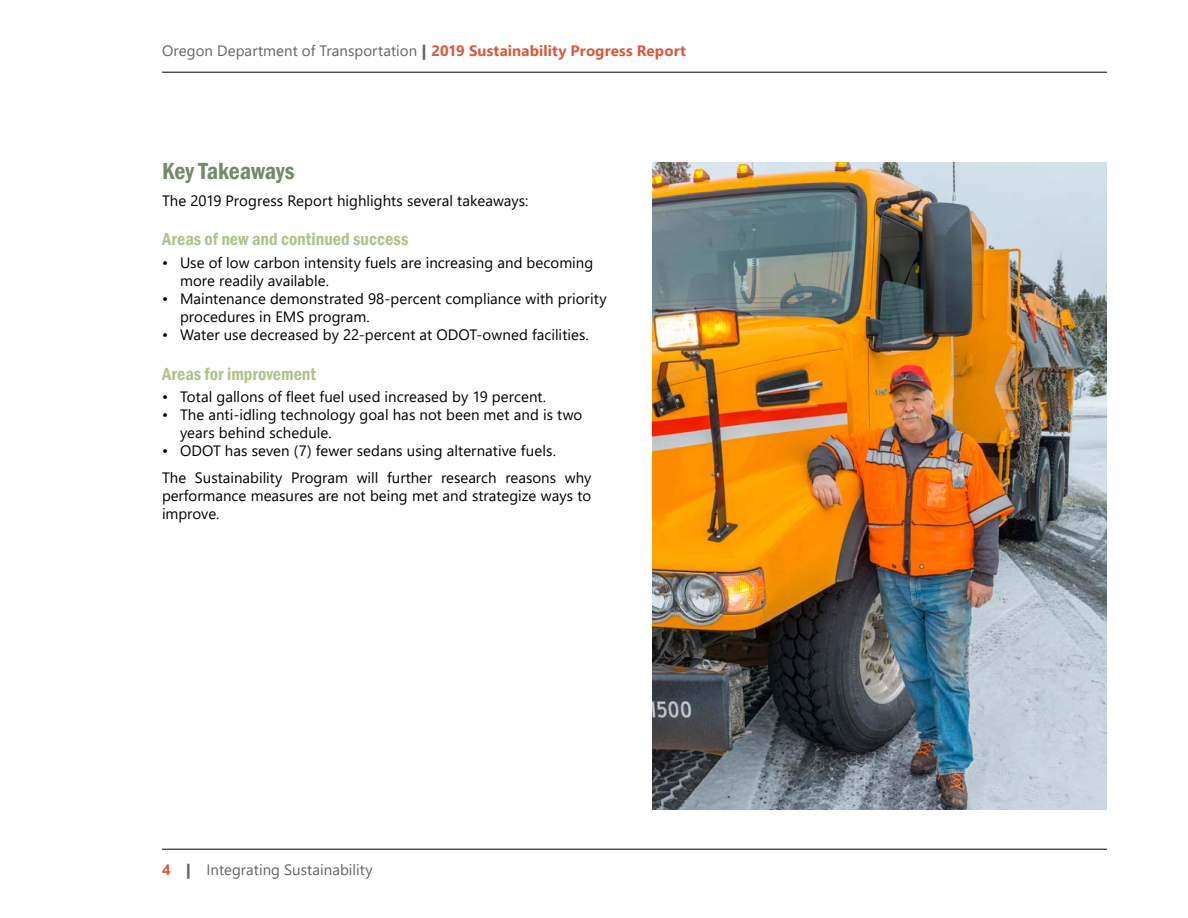
<style>
.page{position:relative;width:1188px;height:918px;background:#fff}
.page>*{position:absolute;margin:0;border:0;box-sizing:border-box;transform-origin:0 0}
.t1{font:600 condensed 24px "Franklin Gothic";letter-spacing:-.005em;color:#728b69}
.t2{font:600 condensed 18px "Franklin Gothic";color:#b1c38d}
.t3{font:15px/18px "Segoe UI";letter-spacing:.005em;color:#000}
.t4{font:15px "Segoe UI";letter-spacing:.005em;color:#636466}
.s1{font-family:"Segoe UI Black"}
.s2{font-weight:700;color:#d45b3f}
</style>
<div class="page">
<hr style="left:162px;top:72px;width:945px;height:1px;background:#000">
<hr style="left:162px;top:849px;width:945px;height:1px;background:#000">
<img style="left:653px;top:162px;width:454px;height:648px">
<p class="t4" style="left:162px;top:36px;width:525px">Oregon Department of Transportation <span class="s1">|</span> <span class="s2">2019 Sustainability Progress Report</span></p>
<h1 class="t1" style="left:162px;top:155px;width:134px">Key Takeaways</h1>
<p class="t3" style="left:162px;top:190px;width:368px">The 2019 Progress Report highlights several takeaways:</p>
<p class="t2" style="left:162px;top:227px;width:248px">Areas of new and continued success</p>
<p class="t3" style="left:180px;top:252px;width:415px;text-indent:-18px">• Use of low carbon intensity fuels are increasing and becoming more readily available.</p>
<p class="t3" style="left:180px;top:288px;width:428px;text-indent:-18px">• Maintenance demonstrated 98-percent compliance with priority procedures in EMS program.</p>
<p class="t3" style="left:162px;top:324px;width:428px">• Water use decreased by 22-percent at ODOT-owned facilities.</p>
<p class="t2" style="left:162px;top:361px;width:156px">Areas for improvement</p>
<p class="t3" style="left:162px;top:386px;width:386px">• Total gallons of fleet fuel used increased by 19 percent.</p>
<p class="t3" style="left:180px;top:404px;width:404px;text-indent:-18px">• The anti-idling technology goal has not been met and is two years behind schedule.</p>
<p class="t3" style="left:162px;top:436px;width:431px;line-height:27px">• ODOT has seven (7) fewer sedans using alternative fuels.<br>The Sustainability Program will further research reasons why</p>
<p class="t3" style="left:162px;top:485px;width:431px">performance measures are not being met and strategize ways to improve.</p>
<p class="t4" style="left:162px;top:855px;width:212px"><span class="s2">4</span> <span class="s1">|</span> Integrating Sustainability</p>
</div>
